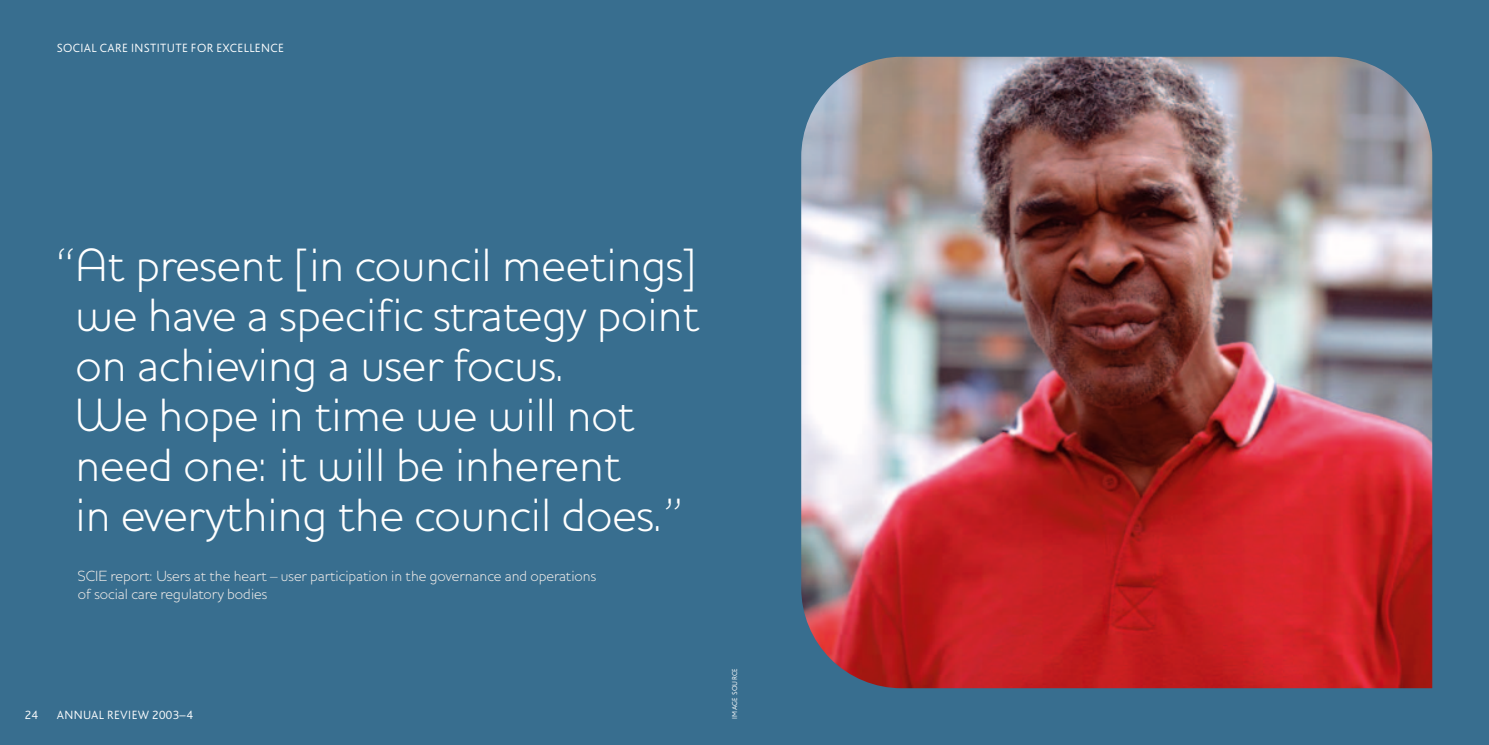
<style>
.page{position:relative;width:1489px;height:745px;background:#fff}
.page>*{position:absolute;margin:0;border:0;box-sizing:border-box;transform-origin:0 0}
.t1{font:300 47.5px/50px "Houschka";color:#fff}
.t2{font:300 15px/17.5px "Houschka";color:#f0ece9}
.t3{font:300 12.5px "Bliss";letter-spacing:.03em;color:#fff}
.t4{font:300 7.5px "Bliss";letter-spacing:.03em;color:#fff}
</style>
<div class="page">
<div style="left:744px;top:0;width:744px;height:744px;background:#386e8f"></div>
<img style="left:801px;top:57px;width:630px;height:630px">
<div style="left:0;top:0;width:744px;height:744px;background:#386e8f"></div>
<p class="t3" style="left:57px;top:44px;width:229px">SOCIAL CARE INSTITUTE FOR EXCELLENCE</p>
<p class="t1" style="left:75px;top:245px;width:625px;text-indent:-19px">“At present [in council meetings] we have a specific strategy point on achieving a user focus.<br>We hope in time we will not need one: it will be inherent<br>in everything the council does.”</p>
<p class="t2" style="left:78px;top:568px;width:519px">SCIE report: Users at the heart – user participation in the governance and operations of social care regulatory bodies</p>
<p class="t3" style="left:25px;top:710px;width:15px">24</p>
<p class="t3" style="left:57px;top:710px;width:138px">ANNUAL REVIEW 2003–4</p>
<p class="t4" style="left:732px;top:718px;width:52px;rotate:-90deg">IMAGE SOURCE</p>
</div>
